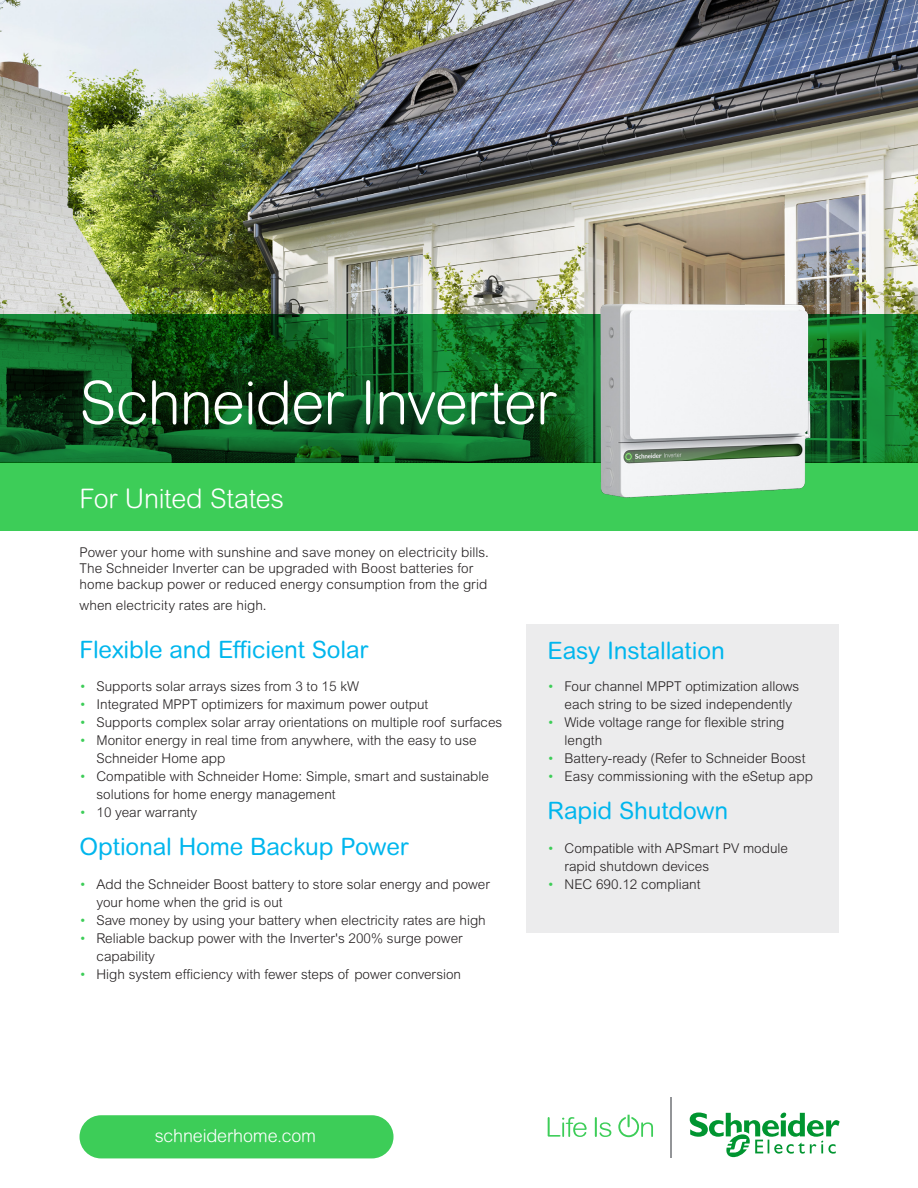
<style>
.page{position:relative;width:918px;height:1188px;background:#fff}
.page>*{position:absolute;margin:0;border:0;box-sizing:border-box;transform-origin:0 0}
.t1{font:300 60px "Arial Rounded MT Pro";letter-spacing:-.02em;color:#fff}
.Sub_Title{font:300 27px "Arial Rounded MT Pro";letter-spacing:-.01em;color:#fff}
.Sub_title_2{font:24px "Arial Rounded MT Pro";letter-spacing:-.01em;color:#00b6ed}
.Cover_Capsule{font:300 18px "Arial Rounded MT Pro";letter-spacing:-.01em;color:#fff}
.Sub_title_2-2{font:300 13.5px/18px "Arial MT Std";color:#231f20}
.s1{color:#3dcd58}
</style>
<div class="page">
<img style="left:0;top:0;width:918px;height:314px">
<div style="left:80px;top:1115px;width:314px;height:43px;background:#3dcd58;border-radius:22px"></div>
<div style="left:0;top:463px;width:918px;height:68px;background:#3dcd58"></div>
<svg style="left:0;top:314px;width:918px;height:149px;background:#0d581f"></svg>
<svg style="left:548px;top:1117px;width:39px;height:20px"></svg>
<svg style="left:595px;top:1117px;width:16px;height:20px"></svg>
<svg style="left:618px;top:1115px;width:35px;height:22px"></svg>
<hr style="left:671px;top:1097px;width:1px;height:61px;background:#939598">
<svg style="left:690px;top:1112px;width:150px;height:46px"></svg>
<div style="left:526px;top:624px;width:312px;height:308px;background:#ececed"></div>
<img style="left:580px;top:294px;width:246px;height:204px">
<p class="t1" style="left:80px;top:368px;width:478px">Schneider Inverter</p>
<p class="Sub_Title" style="left:80px;top:483px;width:206px">For United States</p>
<p class="Sub_title_2-2" style="left:80px;top:544px;width:411px;line-height:16.2px">Power your home with sunshine and save money on electricity bills.<br>The Schneider Inverter can be upgraded with Boost batteries for home backup power or reduced energy consumption from the grid</p>
<p class="Sub_title_2-2" style="left:80px;top:597px;width:189px">when electricity rates are high.</p>
<p class="Sub_title_2" style="left:80px;top:636px;width:290px">Flexible and Efficient Solar</p>
<p class="Sub_title_2-2" style="left:80px;top:677px;width:281px"><span class="s1">•</span> Supports solar arrays sizes from 3 to 15 kW</p>
<p class="Sub_title_2-2" style="left:80px;top:695px;width:350px"><span class="s1">•</span> Integrated MPPT optimizers for maximum power output</p>
<p class="Sub_title_2-2" style="left:80px;top:713px;width:424px"><span class="s1">•</span> Supports complex solar array orientations on multiple roof surfaces</p>
<p class="Sub_title_2-2" style="left:97px;top:731px;width:382px;text-indent:-17px"><span class="s1">•</span> Monitor energy in real time from anywhere, with the easy to use<br>Schneider Home app</p>
<p class="Sub_title_2-2" style="left:97px;top:767px;width:394px;text-indent:-17px"><span class="s1">•</span> Compatible with Schneider Home: Simple, smart and sustainable solutions for home energy management</p>
<p class="Sub_title_2-2" style="left:80px;top:803px;width:119px"><span class="s1">•</span> 10 year warranty</p>
<p class="Sub_title_2" style="left:80px;top:833px;width:331px">Optional Home Backup Power</p>
<p class="Sub_title_2-2" style="left:97px;top:875px;width:395px;text-indent:-17px"><span class="s1">•</span> Add the Schneider Boost battery to store solar energy and power your home when the grid is out</p>
<p class="Sub_title_2-2" style="left:80px;top:911px;width:408px"><span class="s1">•</span> Save money by using your battery when electricity rates are high</p>
<p class="Sub_title_2-2" style="left:97px;top:929px;width:368px;text-indent:-17px"><span class="s1">•</span> Reliable backup power with the Inverter's 200% surge power capability</p>
<p class="Sub_title_2-2" style="left:80px;top:965px;width:383px"><span class="s1">•</span> High system efficiency with fewer steps of power conversion</p>
<p class="Sub_title_2" style="left:548px;top:637px;width:179px">Easy Installation</p>
<p class="Sub_title_2-2" style="left:565px;top:677px;width:236px;text-indent:-17px"><span class="s1">•</span> Four channel MPPT optimization allows each string to be sized independently</p>
<p class="Sub_title_2-2" style="left:565px;top:713px;width:221px;text-indent:-17px"><span class="s1">•</span> Wide voltage range for flexible string length</p>
<p class="Sub_title_2-2" style="left:548px;top:749px;width:259px"><span class="s1">•</span> Battery-ready (Refer to Schneider Boost</p>
<p class="Sub_title_2-2" style="left:548px;top:767px;width:267px"><span class="s1">•</span> Easy commissioning with the eSetup app</p>
<p class="Sub_title_2" style="left:548px;top:797px;width:182px">Rapid Shutdown</p>
<p class="Sub_title_2-2" style="left:565px;top:839px;width:225px;text-indent:-17px"><span class="s1">•</span> Compatible with APSmart PV module rapid shutdown devices</p>
<p class="Sub_title_2-2" style="left:548px;top:875px;width:154px"><span class="s1">•</span> NEC 690.12 compliant</p>
<p class="Cover_Capsule" style="left:155px;top:1126px;width:163px">schneiderhome.com</p>
</div>
